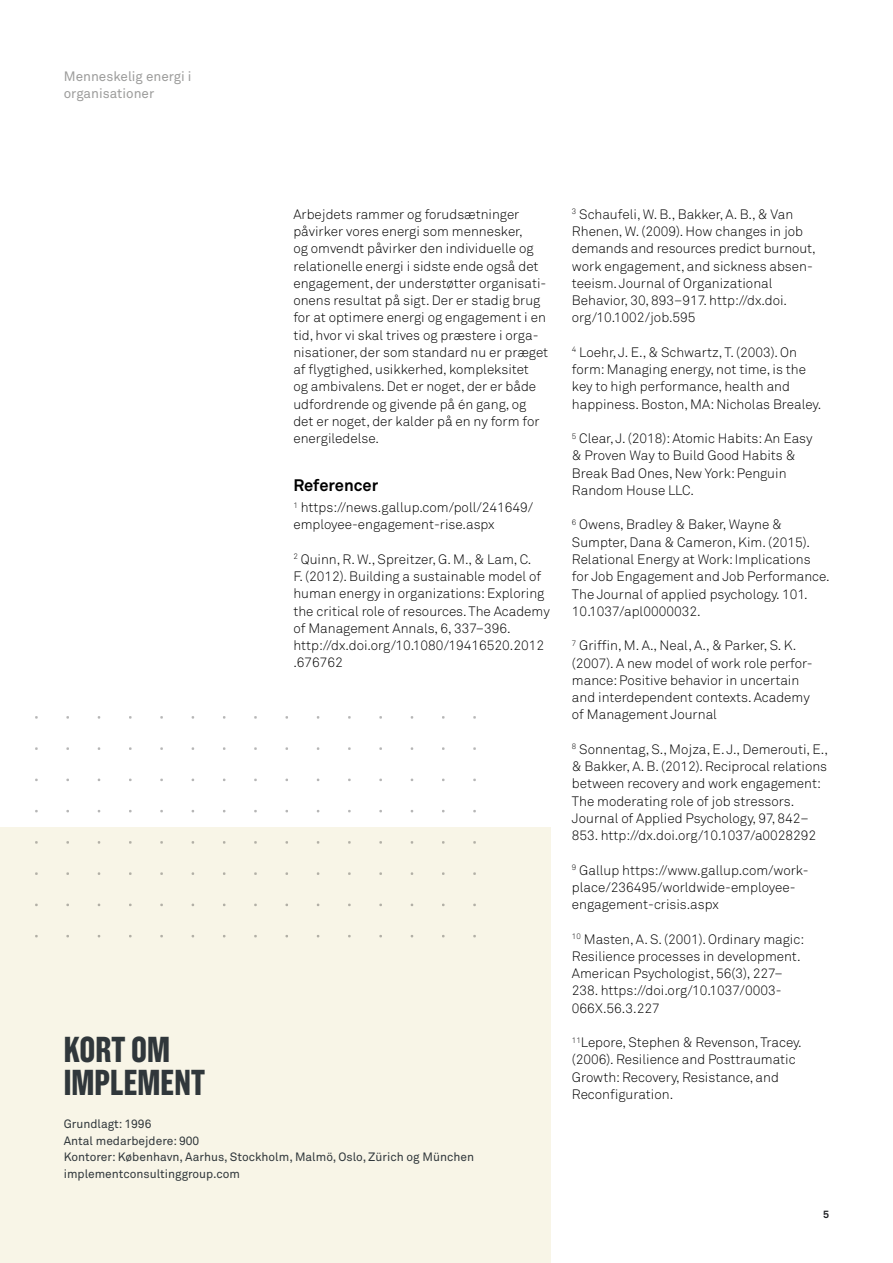
<style>
.page{position:relative;width:893px;height:1263px;background:#fff}
.page>*{position:absolute;margin:0;border:0;box-sizing:border-box;transform-origin:0 0}
.t1{font:700 36px/33px "Grotzec Cond";color:#30373b}
.t2{font:700 16.5px "Akkurat Pro";color:#000}
.t3{font:13.5px/17.2px "Akkurat Light Pro";color:#000}
.t4{font:13.5px/17.2px "Akkurat Pro";color:#9d9d9c}
.t5{font:12px/16.5px "Akkurat Pro";color:#30373b}
.t6{font:700 10.5px "Akkurat Pro";color:#1f2023}
</style>
<div class="page">
<div style="left:0;top:827px;width:551px;height:436px;background:#f8f5e7"></div>
<p class="t4" style="left:64px;top:68px;width:129px">Menneskelig energi i organisationer</p>
<p class="t3" style="left:293px;top:206px;width:256px">Arbejdets rammer og forudsætninger påvirker vores energi som mennesker,<br>og omvendt påvirker den individuelle og relationelle energi i sidste ende også det engagement, der understøtter organisati&shy;onens resultat på sigt. Der er stadig brug for at optimere energi og engagement i en tid, hvor vi skal trives og præstere i orga&shy;nisationer, der som standard nu er præget af flygtighed, usikkerhed, kompleksitet<br>og ambivalens. Det er noget, der er både udfordrende og givende på én gang, og det er noget, der kalder på en ny form for energiledelse.</p>
<p class="t2" style="left:293px;top:474px;width:86px">Referencer</p>
<p class="t3" style="left:293px;top:499px;width:241px"><sup>1</sup> https://news.gallup.com/poll/241649/ employee-engagement-rise.aspx</p>
<p class="t3" style="left:293px;top:551px;width:258px"><sup>2</sup> Quinn, R. W., Spreitzer, G. M., &amp; Lam, C.<br>F. (2012). Building a sustainable model of human energy in organizations: Exploring the critical role of resources. The Academy of Management Annals, 6, 337–396. http://dx.doi.org/10.1080/19416520.2012 .676762</p>
<h1 class="t1" style="left:64px;top:1032px;width:143px">KORT OM<br>IMPLEMENT</h1>
<p class="t5" style="left:64px;top:1116px;width:412px">Grundlagt: 1996<br>Antal medarbejdere: 900<br>Kontorer: København, Aarhus, Stockholm, Malmö, Oslo, Zürich og München implementconsultinggroup.com</p>
<p class="t3" style="left:572px;top:206px;width:245px"><sup>3</sup> Schaufeli, W. B., Bakker, A. B., &amp; Van Rhenen, W. (2009). How changes in job demands and resources predict burnout, work engagement, and sickness absen&shy;teeism. Journal of Organizational Behavior, 30, 893–917. http://dx.doi. org/10.1002/job.595</p>
<p class="t3" style="left:572px;top:344px;width:251px"><sup>4</sup> Loehr, J. E., &amp; Schwartz, T. (2003). On form: Managing energy, not time, is the key to high performance, health and happiness. Boston, MA: Nicholas Brealey.</p>
<p class="t3" style="left:572px;top:430px;width:242px"><sup>5</sup> Clear, J. (2018): Atomic Habits: An Easy &amp; Proven Way to Build Good Habits &amp;<br>Break Bad Ones, New York: Penguin<br>Random House LLC.</p>
<p class="t3" style="left:572px;top:516px;width:259px"><sup>6</sup> Owens, Bradley &amp; Baker, Wayne &amp; Sumpter, Dana &amp; Cameron, Kim. (2015).<br>Relational Energy at Work: Implications for Job Engagement and Job Performance.<br>The Journal of applied psychology. 101.<br>10.1037/apl0000032.</p>
<p class="t3" style="left:572px;top:637px;width:242px"><sup>7</sup> Griffin, M. A., Neal, A., &amp; Parker, S. K. (2007). A new model of work role perfor&shy;mance: Positive behavior in uncertain and interdependent contexts. Academy of Management Journal</p>
<p class="t3" style="left:572px;top:741px;width:258px"><sup>8</sup> Sonnentag, S., Mojza, E. J., Demerouti, E., &amp; Bakker, A. B. (2012). Reciprocal relations between recovery and work engagement:<br>The moderating role of job stressors.<br>Journal of Applied Psychology, 97, 842– 853. http://dx.doi.org/10.1037/a0028292</p>
<p class="t3" style="left:572px;top:861px;width:238px"><sup>9</sup> Gallup https://www.gallup.com/work&shy;place/236495/worldwide-employee&shy;engagement-crisis.aspx</p>
<p class="t3" style="left:572px;top:930px;width:234px"><sup>10</sup> Masten, A. S. (2001). Ordinary magic:<br>Resilience processes in development.<br>American Psychologist, 56(3), 227– 238. https://doi.org/10.1037/0003- 066X.56.3.227</p>
<p class="t3" style="left:572px;top:1034px;width:231px"><sup>11</sup>Lepore, Stephen &amp; Revenson, Tracey. (2006). Resilience and Posttraumatic Growth: Recovery, Resistance, and Reconfiguration.</p>
<p class="t6" style="left:823px;top:1208px;width:7px">5</p>
</div>
